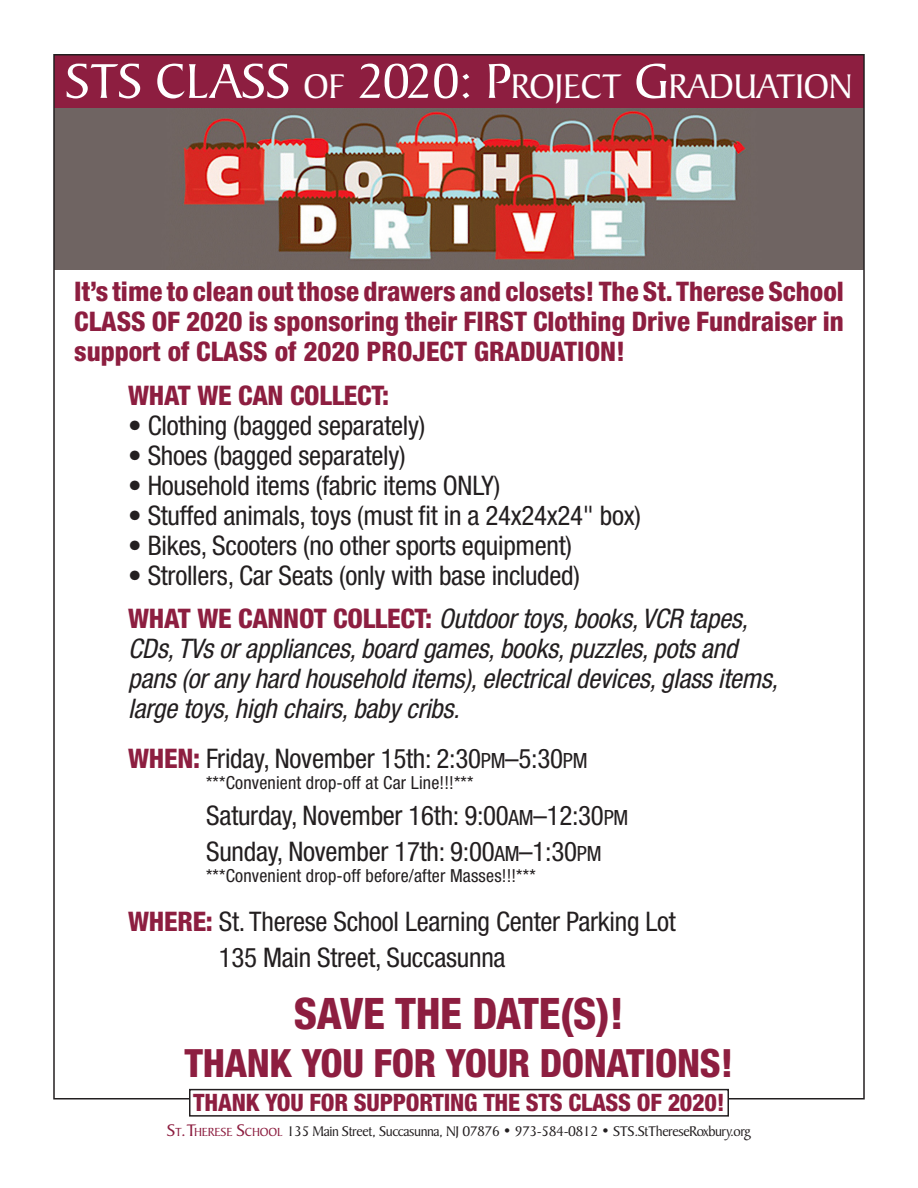
<style>
.page{position:relative;width:918px;height:1188px;background:#fff}
.page>*{position:absolute;margin:0;border:0;box-sizing:border-box;transform-origin:0 0}
.t1{font:800 condensed 43.5px "Helvetica Neue LT Std";letter-spacing:-.01em;color:#8d1e40}
.t2{font:800 condensed 39px "Helvetica Neue LT Std";letter-spacing:-.01em;color:#8d1e40}
.t3{font:36.75px "Baker Signet BT";letter-spacing:-.01em;color:#fff}
.t4{font:condensed 27px/36px "Helvetica Neue LT Std";letter-spacing:-.01em;color:#231f20}
.t5{font:italic condensed 27px/30px "Helvetica Neue LT Std";letter-spacing:-.01em;color:#231f20}
.t6{font:800 condensed 27px/30px "Helvetica Neue LT Std";color:#8d1e40;text-align:justify}
.t7{font:800 condensed 24px "Helvetica Neue LT Std";letter-spacing:-.01em;color:#8d1e40}
.t8{font:condensed 18px "Helvetica Neue LT Std";letter-spacing:.01em;color:#231f20}
.t9{font:15px "Baker Signet BT";letter-spacing:-.03em;color:#231f20}
.s1{font-size:52.5px}
.s2{font-weight:800;font-style:normal;color:#8d1e40}
.s3{font-weight:800;color:#8d1e40}
.s4{font-size:21px}
.s5{font-size:18px;color:#8d1e40}
.s6{font-size:12.6px;color:#8d1e40}
</style>
<div class="page">
<img style="left:56px;top:108px;width:806px;height:162px">
<div style="left:54px;top:54px;width:810px;height:54px;background:#8d1e40"></div>
<div style="left:189px;top:1089px;width:540px;height:28px;border:2px solid #231f20"></div>
<p class="t3" style="left:65px;top:64px;width:789px"><span class="s1">STS CLASS</span> OF <span class="s1">2020: P</span>ROJECT <span class="s1">G</span>RADUATION</p>
<p class="t6" style="left:74px;top:276px;width:771px">It’s time to clean out those drawers and closets! The St. Therese School CLASS OF 2020 is sponsoring their FIRST Clothing Drive Fundraiser in support of CLASS of 2020 PROJECT GRADUATION!</p>
<p class="t6" style="left:128px;top:380px;width:262px">WHAT WE CAN COLLECT:</p>
<p class="t4" style="left:128px;top:407px;width:299px">• Clothing (bagged separately)</p>
<p class="t4" style="left:128px;top:437px;width:279px">• Shoes (bagged separately)</p>
<p class="t4" style="left:128px;top:467px;width:374px">• Household items (fabric items ONLY)</p>
<p class="t4" style="left:128px;top:497px;width:514px">• Stuffed animals, toys (must fit in a 24x24x24" box)</p>
<p class="t4" style="left:128px;top:527px;width:445px">• Bikes, Scooters (no other sports equipment)</p>
<p class="t4" style="left:128px;top:557px;width:453px">• Strollers, Car Seats (only with base included)</p>
<p class="t5" style="left:128px;top:604px;width:651px"><span class="s2">WHAT WE CANNOT COLLECT:</span> Outdoor toys, books, VCR tapes, CDs, TVs or appliances, board games, books, puzzles, pots and pans (or any hard household items), electrical devices, glass items, large toys, high chairs, baby cribs.</p>
<p class="t4" style="left:128px;top:740px;width:461px"><span class="s3">WHEN:</span> Friday, November 15th: 2:30<span class="s4">PM</span>–5:30<span class="s4">PM</span></p>
<p class="t8" style="left:206px;top:772px;width:269px">***Convenient drop-off at Car Line!!!***</p>
<p class="t4" style="left:206px;top:797px;width:424px">Saturday, November 16th: 9:00<span class="s4">AM</span>–12:30<span class="s4">PM<br></span>Sunday, November 17th: 9:00<span class="s4">AM</span>–1:30<span class="s4">PM</span></p>
<p class="t8" style="left:206px;top:865px;width:331px">***Convenient drop-off before/after Masses!!!***</p>
<p class="t4" style="left:219px;top:904px;width:459px;text-indent:-91px"><span class="s3">WHERE:</span> St. Therese School Learning Center Parking Lot<br>135 Main Street, Succasunna</p>
<p class="t1" style="left:294px;top:986px;width:332px">SAVE THE DATE(S)!</p>
<p class="t2" style="left:185px;top:1039px;width:550px">THANK YOU FOR YOUR DONATIONS!</p>
<p class="t7" style="left:193px;top:1088px;width:533px">THANK YOU FOR SUPPORTING THE STS CLASS OF 2020!</p>
<p class="t9" style="left:167px;top:1122px;width:586px"><span class="s5">S</span><span class="s6">T</span><span class="s5">. T</span><span class="s6">HERESE</span> <span class="s5">S</span><span class="s6">CHOOL</span> 135 Main Street, Succasunna, NJ 07876 • 973-584-0812 • STS.StThereseRoxbury.org</p>
</div>
